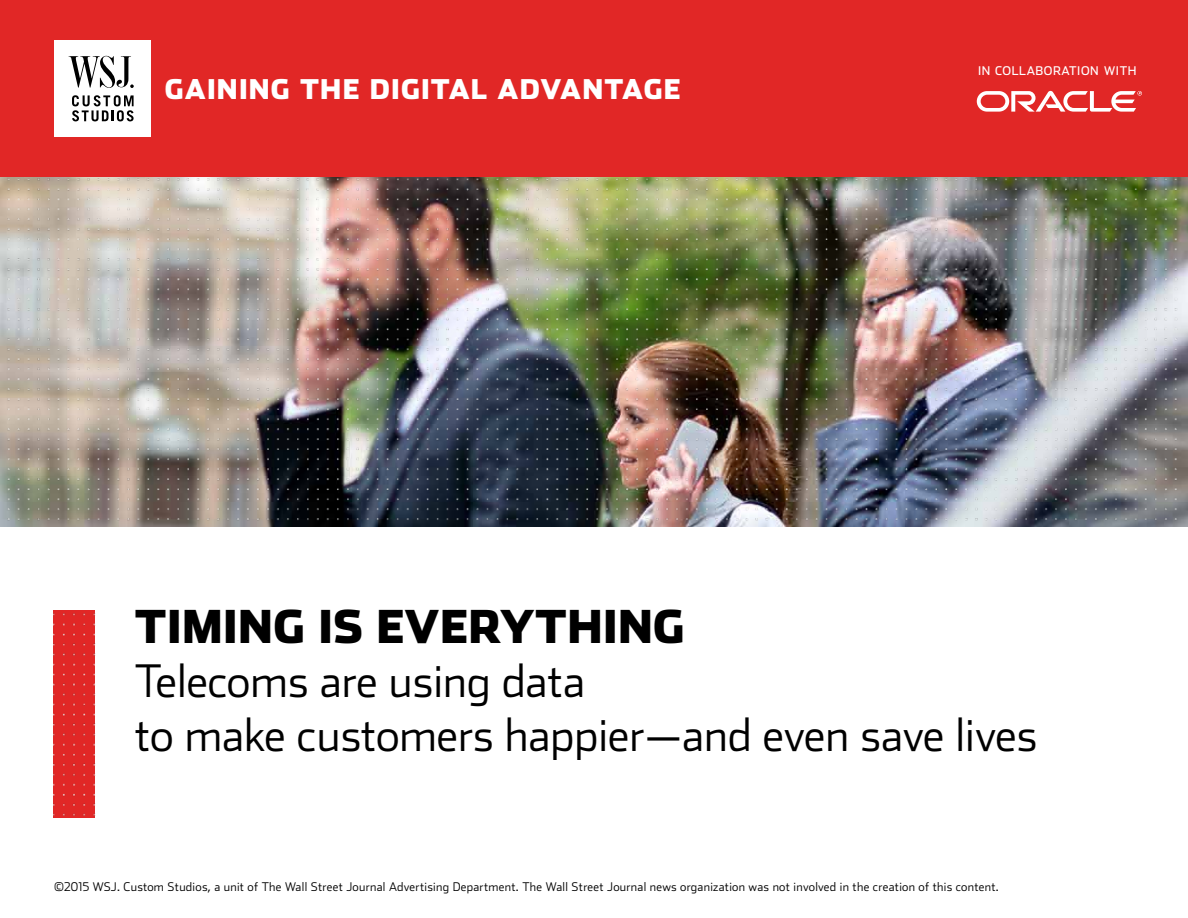
<style>
.page{position:relative;width:1188px;height:918px;background:#fff}
.page>*{position:absolute;margin:0;border:0;box-sizing:border-box;transform-origin:0 0}
.t1{font:300 45px/54px "Stainless";color:#000}
.t2{font:900 45px "Stainless";letter-spacing:.01em;color:#000}
.t3{font:900 27px "Stainless";letter-spacing:.045em;color:#fff}
.t4{font:300 12px "Stainless";letter-spacing:.025em;color:#000}
.t5{font:12px "Stainless";letter-spacing:.05em;color:#fff}
</style>
<div class="page">
<div style="left:0;top:0;width:1188px;height:176px;background:#e12726"></div>
<img style="left:5px;top:176px;width:1179px;height:350px">
<div style="left:54px;top:40px;width:97px;height:97px;background:#fff"></div>
<svg style="left:72px;top:95px;width:62px;height:26px"></svg>
<svg style="left:69px;top:56px;width:65px;height:32px"></svg>
<svg style="left:977px;top:91px;width:165px;height:21px"></svg>
<img style="left:53px;top:610px;width:42px;height:208px">
<h2 class="t3" style="left:165px;top:72px;width:517px">GAINING THE DIGITAL ADVANTAGE</h2>
<p class="t5" style="left:978px;top:63px;width:160px">IN COLLABORATION WITH</p>
<h1 class="t2" style="left:135px;top:598px;width:551px">TIMING IS EVERYTHING</h1>
<h1 class="t1" style="left:135px;top:653px;width:904px">Telecoms are using data<br>to make customers happier—and even save lives</h1>
<p class="t4" style="left:54px;top:880px;width:946px">©2015 WSJ. Custom Studios, a unit of The Wall Street Journal Advertising Department. The Wall Street Journal news organization was not involved in the creation of this content.</p>
</div>
